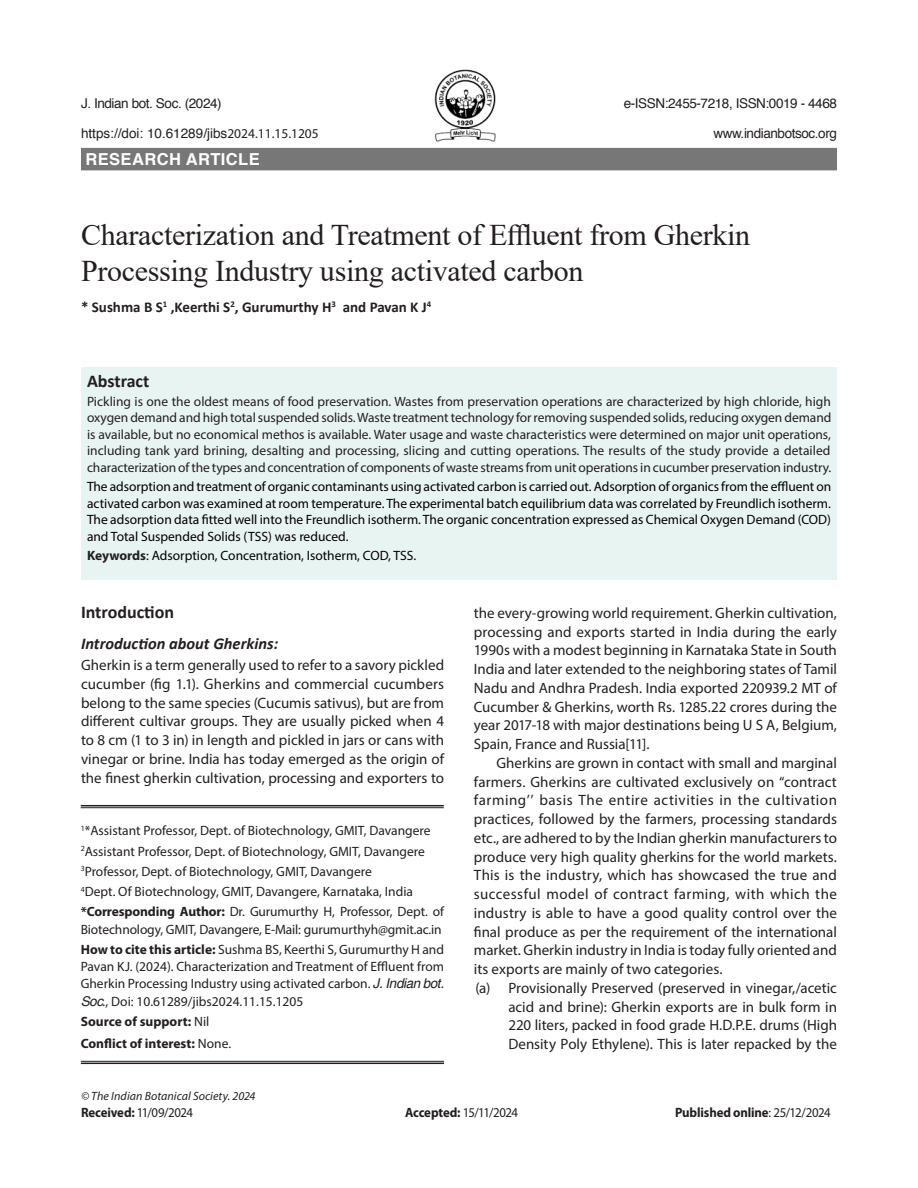
<style>
.page{position:relative;width:918px;height:1188px;background:#fff}
.page>*{position:absolute;margin:0;border:0;box-sizing:border-box;transform-origin:0 0}
.article_head{font:30px/36px "Times New Roman";letter-spacing:-.01em;color:#231f20}
.Sub-Head-1{font:700 18px "Calibri";color:#231f20}
.Sub-Head-2{font:italic 700 16.5px "Calibri";color:#231f20}
.Subject{font:700 16.5px "Helvetica";letter-spacing:.025em;color:#fff}
.text{font:15px/18.8px "Myriad Pro";color:#231f20;text-align:justify}
.Body_flush{font:15px/18.8px "Myriad Pro";color:#231f20;text-align:justify}
.author{font:700 15px "Calibri";color:#231f20}
.Abstract{font:13.5px/16.5px "Myriad Pro";letter-spacing:-.005em;color:#231f20;text-align:justify}
.affiliation{font:13.5px/17.2px "Myriad Pro";color:#231f20}
.Abstract-2{font:13.5px/16.5px "Myriad Pro";color:#000;text-align:justify}
.Running_Head{font:13.5px "Helvetica";letter-spacing:-.03em;color:#231f20}
.affiliation-2{font:700 13.5px "Myriad Pro";color:#231f20}
.Running_Head-2{font:13.5px "Helvetica";color:#231f20}
.ref{font:13.5px "Myriad Pro";letter-spacing:-.045em;color:#231f20;scale:.95 1}
.ref-2{font:700 13.5px "Myriad Pro";letter-spacing:-.01em;color:#231f20;scale:.95 1}
.Bottom_1st_page{font:italic 12px "Myriad Pro";letter-spacing:.005em;color:#231f20}
.s1{font-family:"Myriad Pro"}
.s2{font-weight:700;color:#231f20}
.s3{font-weight:700}
.s4{font-family:"Helvetica";font-style:italic}
.s5{font-style:italic}
.s6{font-weight:400}
</style>
<div class="page">
<div style="left:81px;top:368px;width:756px;height:212px;background:#e8f4f2"></div>
<div style="left:81px;top:148px;width:756px;height:22px;background:#777"></div>
<img style="left:435px;top:69px;width:60px;height:72px">
<hr style="left:81px;top:805px;width:363px;height:1px;background:#231f20">
<hr style="left:81px;top:807px;width:363px;height:1px;background:#231f20">
<hr style="left:81px;top:1061px;width:363px;height:1px;background:#231f20">
<hr style="left:81px;top:1063px;width:363px;height:1px;background:#231f20">
<p class="Running_Head" style="left:81px;top:92px;width:142px">J. Indian bot. Soc. (2024)</p>
<p class="Running_Head" style="left:624px;top:92px;width:215px">e-ISSN:2455-7218, ISSN:0019 - 4468</p>
<p class="Running_Head-2" style="left:81px;top:122px;width:239px">https://doi: 10.61289/jibs<span class="s1">2024.11.15.1205</span></p>
<p class="Running_Head" style="left:713px;top:122px;width:125px">www.indianbotsoc.org</p>
<p class="Subject" style="left:86px;top:146px;width:176px">RESEARCH ARTICLE</p>
<p class="article_head" style="left:81px;top:216px;width:671px">Characterization and Treatment of Effluent from Gherkin<br>Processing Industry using activated carbon</p>
<p class="author" style="left:81px;top:297px;width:352px">* Sushma B S<sup>1</sup> ,Keerthi S<sup>2</sup>, Gurumurthy H<sup>3</sup> and Pavan K J<sup>4</sup></p>
<p class="Sub-Head-1" style="left:87px;top:368px;width:64px">Abstract</p>
<p class="Abstract" style="left:87px;top:393px;width:746px">Pickling is one the oldest means of food preservation. Wastes from preservation operations are characterized by high chloride, high oxygen demand and high total suspended solids. Waste treatment technology for removing suspended solids, reducing oxygen demand is available, but no economical methos is available. Water usage and waste characteristics were determined on major unit operations, including tank yard brining, desalting and processing, slicing and cutting operations. The results of the study provide a detailed characterization of the types and concentration of components of waste streams from unit operations in cucumber preservation industry.</p>
<p class="Abstract-2" style="left:87px;top:478px;width:746px">The adsorption and treatment of organic contaminants using activated carbon is carried out. Adsorption of organics from the effluent on activated carbon was examined at room temperature. The experimental batch equilibrium data was correlated by Freundlich isotherm.<br>The adsorption data fitted well into the Freundlich isotherm. The organic concentration expressed as Chemical Oxygen Demand (COD) and Total Suspended Solids (TSS) was reduced.</p>
<p class="Abstract-2" style="left:87px;top:547px;width:331px"><span class="s2">Keywords</span>: Adsorption, Concentration, Isotherm, COD, TSS.</p>
<p class="Sub-Head-1" style="left:81px;top:599px;width:95px">Introduction</p>
<p class="Sub-Head-2" style="left:81px;top:632px;width:199px">Introduction about Gherkins:</p>
<p class="Body_flush" style="left:81px;top:655px;width:365px">Gherkin is a term generally used to refer to a savory pickled cucumber (fig 1.1). Gherkins and commercial cucumbers belong to the same species (Cucumis sativus), but are from different cultivar groups. They are usually picked when 4 to 8 cm (1 to 3 in) in length and pickled in jars or cans with vinegar or brine. India has today emerged as the origin of the finest gherkin cultivation, processing and exporters to</p>
<p class="affiliation" style="left:81px;top:822px;width:351px"><sup>1</sup>*Assistant Professor, Dept. of Biotechnology, GMIT, Davangere</p>
<p class="affiliation" style="left:81px;top:842px;width:346px"><sup>2</sup>Assistant Professor, Dept. of Biotechnology, GMIT, Davangere</p>
<p class="affiliation" style="left:81px;top:863px;width:293px"><sup>3</sup>Professor, Dept. of Biotechnology, GMIT, Davangere</p>
<p class="affiliation" style="left:81px;top:883px;width:334px"><sup>4</sup>Dept. Of Biotechnology, GMIT, Davangere, Karnataka, India</p>
<p class="affiliation" style="left:81px;top:903px;width:365px"><span class="s3">*Corresponding Author:</span> Dr. Gurumurthy H, Professor, Dept. of<br>Biotechnology, GMIT, Davangere, E-Mail: gurumurthyh@gmit.ac.in</p>
<p class="affiliation" style="left:81px;top:941px;width:365px;text-align:justify"><span class="s3">How to cite this article:</span> Sushma BS, Keerthi S, Gurumurthy H and Pavan KJ. (2024). Characterization and Treatment of Effluent from Gherkin Processing Industry using activated carbon. <span class="s4">J. Indian bot.<br>Soc</span><span class="s5">.</span>, Doi: 10.61289/jibs2024.11.15.1205</p>
<p class="affiliation-2" style="left:81px;top:1014px;width:130px">Source of support: <span class="s6">Nil</span></p>
<p class="affiliation-2" style="left:81px;top:1036px;width:152px">Conflict of interest: <span class="s6">None.</span></p>
<p class="Body_flush" style="left:474px;top:603px;width:365px">the every-growing world requirement. Gherkin cultivation, processing and exports started in India during the early 1990s with a modest beginning in Karnataka State in South India and later extended to the neighboring states of Tamil Nadu and Andhra Pradesh. India exported 220939.2 MT of Cucumber &amp; Gherkins, worth Rs. 1285.22 crores during the year 2017-18 with major destinations being U S A, Belgium, Spain, France and Russia[11].</p>
<p class="text" style="left:474px;top:753px;width:365px;text-indent:22px">Gherkins are grown in contact with small and marginal farmers. Gherkins are cultivated exclusively on “contract farming’’ basis The entire activities in the cultivation practices, followed by the farmers, processing standards etc., are adhered to by the Indian gherkin manufacturers to produce very high quality gherkins for the world markets.<br>This is the industry, which has showcased the true and successful model of contract farming, with which the industry is able to have a good quality control over the final produce as per the requirement of the international market. Gherkin industry in India is today fully oriented and its exports are mainly of two categories.</p>
<p class="text" style="left:508px;top:978px;width:330px;text-indent:-33px">(a) Provisionally Preserved (preserved in vinegar,/acetic acid and brine): Gherkin exports are in bulk form in 220 liters, packed in food grade H.D.P.E. drums (High Density Poly Ethylene). This is later repacked by the</p>
<p class="Bottom_1st_page" style="left:81px;top:1089px;width:176px">© The Indian Botanical Society. 2024</p>
<p class="ref" style="left:81px;top:1104px;width:120px"><span class="s3">Received:</span> 11/09/2024</p>
<p class="ref" style="left:405px;top:1104px;width:121px"><span class="s3">Accepted:</span> 15/11/2024</p>
<p class="ref-2" style="left:675px;top:1105px;width:165px">Published online<span class="s6">: 25/12/2024</span></p>
</div>
